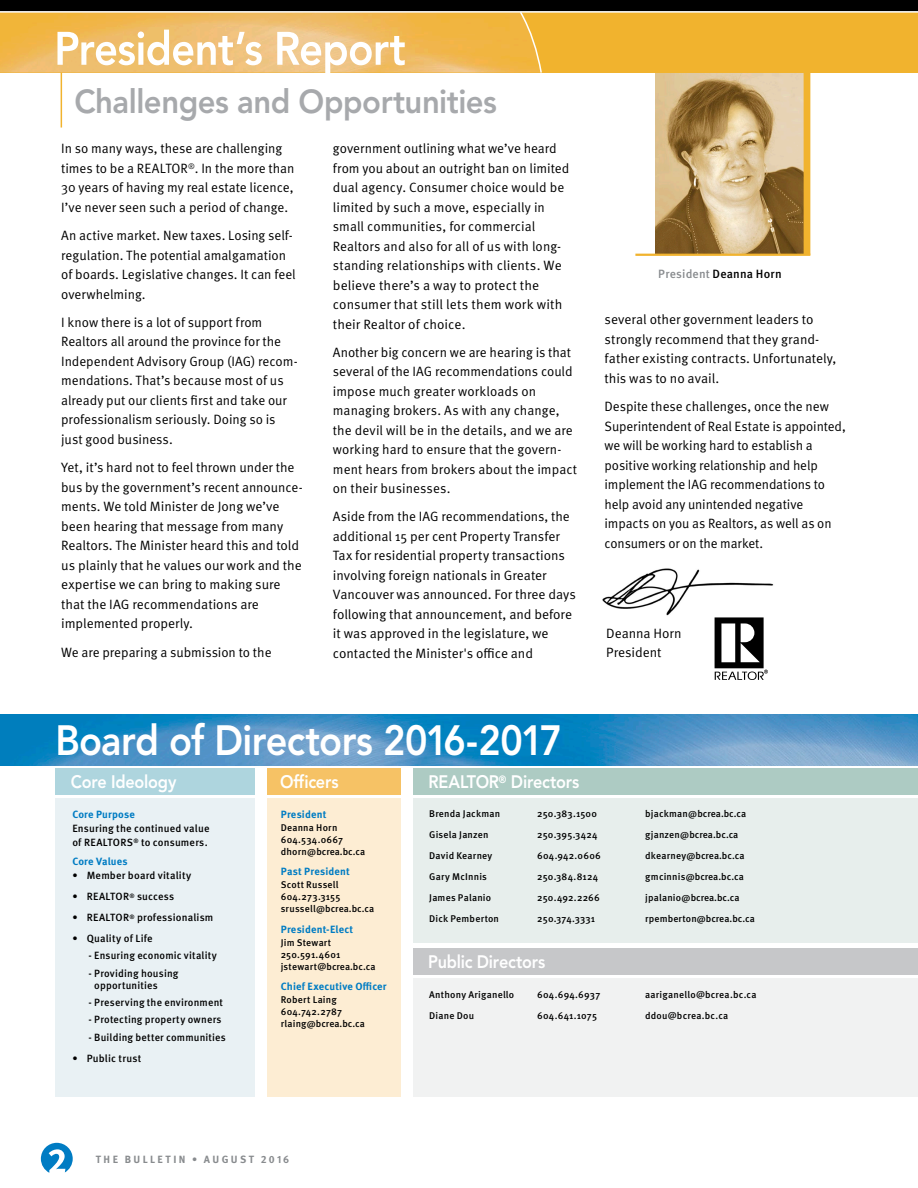
<style>
.page{position:relative;width:918px;height:1188px;background:#fff}
.page>*{position:absolute;margin:0;border:0;box-sizing:border-box;transform-origin:0 0}
.t1{font:800 42px "Avenir LT Std";letter-spacing:-.02em;color:#fff;scale:.9 1}
.t2{font:800 33px "Avenir LT Std";letter-spacing:-.015em;color:#a7a9ac;scale:.94 1}
.t3{font:800 18px "Avenir LT Std";letter-spacing:-.015em;color:#fff;scale:.9 1}
.t4{font:13.5px/19.5px "Meta Pro";color:#000}
.t5{font:500 12px "Meta Pro";letter-spacing:.015em;color:#000}
.t6{font:500 10.5px/13.5px "Meta Pro";letter-spacing:.02em;color:#000}
.t7{font:700 10.5px "Meta Pro";letter-spacing:.015em;color:#007cc3}
.t8{font:700 10.5px "Meta Pro";letter-spacing:.23em;color:#888b8e}
.t9{font:500 9.75px/12px "Meta Pro";letter-spacing:.02em;color:#000}
.s1{color:#888b8e}
</style>
<div class="page">
<svg style="left:41px;top:1143px;width:32px;height:30px"></svg>
<div style="left:405px;top:798px;width:513px;height:145px;background:#e7eeec"></div>
<div style="left:413px;top:978px;width:505px;height:118px;background:#f1f2f2"></div>
<img style="left:0;top:714px;width:918px;height:51px">
<div style="left:55px;top:769px;width:208px;height:26px;background:#aed5de"></div>
<div style="left:262px;top:769px;width:148px;height:26px;background:#f6c265"></div>
<div style="left:405px;top:769px;width:513px;height:26px;background:#adcbc3"></div>
<div style="left:405px;top:949px;width:513px;height:26px;background:#c6c7c9"></div>
<div style="left:262px;top:798px;width:143px;height:299px;background:#fdedd3"></div>
<div style="left:55px;top:798px;width:207px;height:299px;background:#e9f1f4"></div>
<div style="left:401px;top:767px;width:11px;height:335px;background:#fff"></div>
<div style="left:255px;top:767px;width:11px;height:335px;background:#fff"></div>
<img style="left:655px;top:73px;width:149px;height:181px">
<div style="left:804px;top:69px;width:6px;height:186px;background:#f1b32e"></div>
<hr style="left:635px;top:254px;width:175px;height:2px;background:#f1b32e">
<div style="left:0;top:12px;width:918px;height:61px;background:#f1b32e"></div>
<img style="left:0;top:13px;width:518px;height:60px">
<div style="left:0;top:0;width:918px;height:12px;background:#000"></div>
<hr style="left:0;top:11px;width:918px;height:2px;background:#fff">
<svg style="left:518px;top:11px;width:25px;height:62px"></svg>
<svg style="left:57px;top:30px;width:205px;height:35px;background:#f4d5a2"></svg>
<svg style="left:277px;top:32px;width:128px;height:41px;background:#f4d6a6"></svg>
<hr style="left:61px;top:73px;width:1px;height:55px;background:#f1b32e">
<img style="left:602px;top:568px;width:172px;height:48px">
<div style="left:710px;top:615px;width:61px;height:69px;background:#fff"></div>
<svg style="left:715px;top:617px;width:53px;height:63px"></svg>
<h2 class="t2" style="left:74px;top:82px;width:451px">Challenges and Opportunities</h2>
<p class="t4" style="left:61px;top:139px;width:235px">In so many ways, these are challenging times to be a REALTOR<sup>®</sup>. In the more than 30 years of having my real estate licence, I’ve never seen such a period of change.</p>
<p class="t4" style="left:61px;top:226px;width:236px">An active market. New taxes. Losing self&shy;regulation. The potential amalgamation of boards. Legislative changes. It can feel overwhelming.</p>
<p class="t4" style="left:61px;top:313px;width:238px">I know there is a lot of support from Realtors all around the province for the Independent Advisory Group (IAG) recom&shy;mendations. That’s because most of us already put our clients first and take our professionalism seriously. Doing so is just good business.</p>
<p class="t4" style="left:61px;top:458px;width:243px">Yet, it’s hard not to feel thrown under the bus by the government’s recent announce&shy;ments. We told Minister de Jong we’ve been hearing that message from many Realtors. The Minister heard this and told us plainly that he values our work and the expertise we can bring to making sure that the IAG recommendations are implemented properly.</p>
<p class="t4" style="left:61px;top:643px;width:212px">We are preparing a submission to the</p>
<p class="t4" style="left:333px;top:139px;width:238px">government outlining what we’ve heard from you about an outright ban on limited dual agency. Consumer choice would be limited by such a move, especially in small communities, for commercial Realtors and also for all of us with long&shy;standing relationships with clients. We believe there’s a way to protect the consumer that still lets them work with their Realtor of choice.</p>
<p class="t4" style="left:333px;top:343px;width:246px">Another big concern we are hearing is that several of the IAG recommendations could impose much greater workloads on managing brokers. As with any change, the devil will be in the details, and we are working hard to ensure that the govern&shy;ment hears from brokers about the impact on their businesses.</p>
<p class="t4" style="left:333px;top:507px;width:245px">Aside from the IAG recommendations, the additional 15 per cent Property Transfer Tax for residential property transactions involving foreign nationals in Greater Vancouver was announced. For three days following that announcement, and before it was approved in the legislature, we contacted the Minister's office and</p>
<h1 class="t1" style="left:55px;top:716px;width:565px">Board of Directors 2016-2017</h1>
<h3 class="t3" style="left:71px;top:771px;width:119px">Core Ideology</h3>
<h3 class="t3" style="left:280px;top:771px;width:66px">Officers</h3>
<h3 class="t3" style="left:429px;top:771px;width:169px">REALTOR<sup>®</sup> Directors</h3>
<p class="t5" style="left:658px;top:266px;width:125px"><span class="s1">President</span> Deanna Horn</p>
<p class="t4" style="left:605px;top:310px;width:234px">several other government leaders to strongly recommend that they grand&shy;father existing contracts. Unfortunately, this was to no avail.</p>
<p class="t4" style="left:605px;top:397px;width:243px">Despite these challenges, once the new Superintendent of Real Estate is appointed, we will be working hard to establish a positive working relationship and help implement the IAG recommendations to help avoid any unintended negative impacts on you as Realtors, as well as on consumers or on the market.</p>
<p class="t4" style="left:606px;top:624px;width:77px">Deanna Horn<br>President</p>
<p class="t7" style="left:72px;top:807px;width:64px">Core Purpose</p>
<p class="t6" style="left:72px;top:822px;width:139px">Ensuring the continued value of REALTORS<sup>®</sup> to consumers.</p>
<p class="t7" style="left:72px;top:854px;width:57px">Core Values</p>
<p class="t6" style="left:72px;top:869px;width:121px">• Member board vitality</p>
<p class="t6" style="left:72px;top:890px;width:103px">• REALTOR<sup>®</sup> success</p>
<p class="t6" style="left:72px;top:911px;width:143px">• REALTOR<sup>®</sup> professionalism</p>
<p class="t6" style="left:72px;top:932px;width:82px">• Quality of Life</p>
<p class="t6" style="left:89px;top:949px;width:130px">- Ensuring economic vitality</p>
<p class="t6" style="left:94px;top:967px;width:86px;line-height:12px;text-indent:-6px">- Providing housing opportunities</p>
<p class="t6" style="left:89px;top:996px;width:136px">- Preserving the environment</p>
<p class="t6" style="left:89px;top:1013px;width:134px">- Protecting property owners</p>
<p class="t6" style="left:89px;top:1030px;width:139px">- Building better communities</p>
<p class="t6" style="left:72px;top:1052px;width:71px">• Public trust</p>
<p class="t7" style="left:281px;top:808px;width:47px">President</p>
<p class="t9" style="left:281px;top:822px;width:86px">Deanna Horn<br>604.534.0667 dhorn@bcrea.bc.ca</p>
<p class="t7" style="left:281px;top:865px;width:71px">Past President</p>
<p class="t9" style="left:281px;top:879px;width:95px">Scott Russell<br>604.273.3155 srussell@bcrea.bc.ca</p>
<p class="t7" style="left:281px;top:922px;width:74px">President-Elect</p>
<p class="t9" style="left:281px;top:937px;width:96px">Jim Stewart<br>250.591.4601 jstewart@bcrea.bc.ca</p>
<p class="t7" style="left:281px;top:980px;width:107px">Chief Executive Officer</p>
<p class="t9" style="left:281px;top:994px;width:86px">Robert Laing<br>604.742.2787 rlaing@bcrea.bc.ca</p>
<p class="t8" style="left:96px;top:1153px;width:195px">THE BULLETIN • AUGUST 2016</p>
<p class="t9" style="left:429px;top:808px;width:72px">Brenda Jackman</p>
<p class="t9" style="left:537px;top:808px;width:61px">250.383.1500</p>
<p class="t9" style="left:645px;top:808px;width:103px">bjackman@bcrea.bc.ca</p>
<p class="t9" style="left:429px;top:829px;width:61px">Gisela Janzen</p>
<p class="t9" style="left:537px;top:829px;width:62px">250.395.3424</p>
<p class="t9" style="left:645px;top:829px;width:95px">gjanzen@bcrea.bc.ca</p>
<p class="t9" style="left:429px;top:850px;width:65px">David Kearney</p>
<p class="t9" style="left:537px;top:850px;width:65px">604.942.0606</p>
<p class="t9" style="left:645px;top:850px;width:101px">dkearney@bcrea.bc.ca</p>
<p class="t9" style="left:429px;top:871px;width:59px">Gary McInnis</p>
<p class="t9" style="left:537px;top:871px;width:62px">250.384.8124</p>
<p class="t9" style="left:645px;top:871px;width:100px">gmcinnis@bcrea.bc.ca</p>
<p class="t9" style="left:429px;top:892px;width:63px">James Palanio</p>
<p class="t9" style="left:537px;top:892px;width:64px">250.492.2266</p>
<p class="t9" style="left:645px;top:892px;width:96px">jpalanio@bcrea.bc.ca</p>
<p class="t9" style="left:429px;top:913px;width:71px">Dick Pemberton</p>
<p class="t9" style="left:537px;top:913px;width:60px">250.374.3331</p>
<p class="t9" style="left:645px;top:913px;width:111px">rpemberton@bcrea.bc.ca</p>
<h3 class="t3" style="left:428px;top:951px;width:132px">Public Directors</h3>
<p class="t9" style="left:429px;top:989px;width:86px">Anthony Ariganello</p>
<p class="t9" style="left:537px;top:989px;width:65px">604.694.6937</p>
<p class="t9" style="left:645px;top:989px;width:113px">aariganello@bcrea.bc.ca</p>
<p class="t9" style="left:429px;top:1010px;width:46px">Diane Dou</p>
<p class="t9" style="left:537px;top:1010px;width:61px">604.641.1075</p>
<p class="t9" style="left:645px;top:1010px;width:85px">ddou@bcrea.bc.ca</p>
</div>
